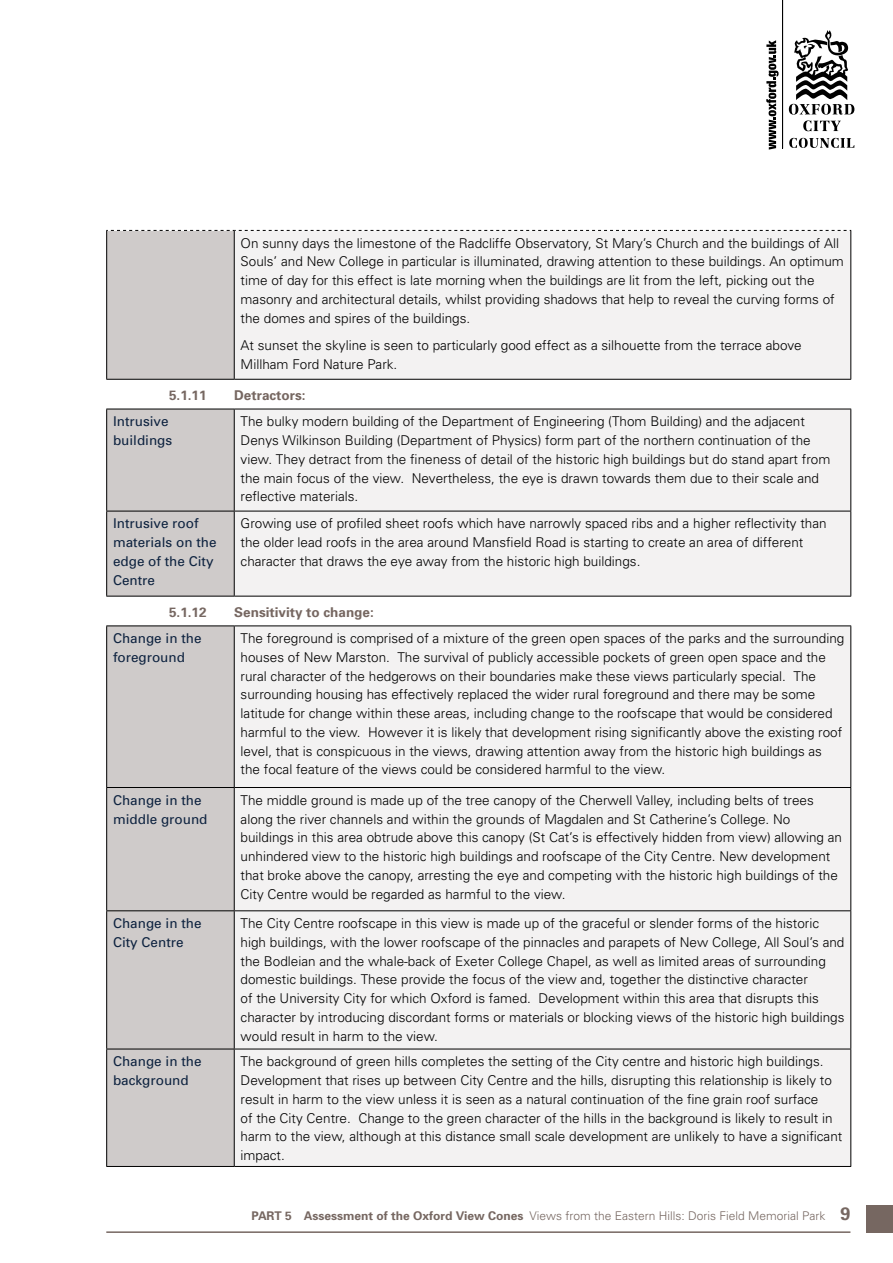
<style>
.page{position:relative;width:893px;height:1263px;background:#fff}
.page>*{position:absolute;margin:0;border:0;box-sizing:border-box;transform-origin:0 0}
.t1{font:300 13.5px/18.8px "Univers";color:#000}
.t2{font:13.5px/18.8px "Univers";color:#0d223f}
.t3{font:700 13.5px "Univers";color:#766761}
.t4{font:300 12px "Univers";color:#766761}
.s1{font-weight:700}
.s2{font-weight:700;font-size:18px}
</style>
<div class="page">
<svg style="left:789px;top:138px;width:65px;height:10px"></svg>
<svg style="left:789px;top:30px;width:65px;height:101px"></svg>
<svg style="left:766px;top:40px;width:13px;height:110px"></svg>
<hr style="left:782px;top:0;width:1px;height:148px;background:#000">
<svg style="left:107px;top:231px;width:127px;height:935px;background:#d0cccb"></svg>
<div style="left:234px;top:231px;width:617px;height:935px;background:#f3f2f2"></div>
<hr style="left:106px;top:231px;width:1px;height:148px;background:#000">
<hr style="left:234px;top:231px;width:1px;height:148px;background:#000">
<hr style="left:850px;top:231px;width:1px;height:148px;background:#000">
<hr style="left:106px;top:379px;width:128px;height:1px;background:#000">
<hr style="left:234px;top:379px;width:617px;height:1px;background:#000">
<hr style="left:106px;top:409px;width:128px;height:1px;background:#000">
<hr style="left:106px;top:409px;width:1px;height:102px;background:#000">
<hr style="left:234px;top:409px;width:617px;height:1px;background:#000">
<hr style="left:234px;top:409px;width:1px;height:102px;background:#000">
<hr style="left:850px;top:409px;width:1px;height:102px;background:#000">
<hr style="left:106px;top:511px;width:128px;height:1px;background:#000">
<hr style="left:106px;top:511px;width:1px;height:85px;background:#000">
<hr style="left:234px;top:511px;width:617px;height:1px;background:#000">
<hr style="left:234px;top:511px;width:1px;height:85px;background:#000">
<hr style="left:850px;top:511px;width:1px;height:85px;background:#000">
<hr style="left:106px;top:596px;width:128px;height:1px;background:#000">
<hr style="left:234px;top:596px;width:617px;height:1px;background:#000">
<hr style="left:106px;top:625px;width:128px;height:1px;background:#000">
<hr style="left:106px;top:626px;width:1px;height:161px;background:#000">
<hr style="left:234px;top:625px;width:617px;height:1px;background:#000">
<hr style="left:234px;top:626px;width:1px;height:161px;background:#000">
<hr style="left:850px;top:626px;width:1px;height:161px;background:#000">
<hr style="left:106px;top:787px;width:128px;height:1px;background:#000">
<hr style="left:106px;top:788px;width:1px;height:122px;background:#000">
<hr style="left:234px;top:787px;width:617px;height:1px;background:#000">
<hr style="left:234px;top:788px;width:1px;height:122px;background:#000">
<hr style="left:850px;top:788px;width:1px;height:122px;background:#000">
<hr style="left:106px;top:910px;width:128px;height:1px;background:#000">
<hr style="left:106px;top:911px;width:1px;height:138px;background:#000">
<hr style="left:234px;top:910px;width:617px;height:1px;background:#000">
<hr style="left:234px;top:911px;width:1px;height:138px;background:#000">
<hr style="left:850px;top:911px;width:1px;height:138px;background:#000">
<hr style="left:106px;top:1049px;width:128px;height:1px;background:#000">
<hr style="left:106px;top:1049px;width:1px;height:117px;background:#000">
<hr style="left:234px;top:1049px;width:617px;height:1px;background:#000">
<hr style="left:234px;top:1049px;width:1px;height:117px;background:#000">
<hr style="left:850px;top:1049px;width:1px;height:117px;background:#000">
<hr style="left:106px;top:1166px;width:128px;height:1px;background:#000">
<hr style="left:234px;top:1166px;width:617px;height:1px;background:#000">
<svg style="left:106px;top:230px;width:745px;height:1px"></svg>
<hr style="left:106px;top:1231px;width:744px;height:2px;background:#766761">
<div style="left:866px;top:1205px;width:27px;height:28px;background:#766761"></div>
<p class="t1" style="left:241px;top:233px;width:605px">On sunny days the limestone of the Radcliffe Observatory, St Mary’s Church and the buildings of All Souls’ and New College in particular is illuminated, drawing attention to these buildings. An optimum time of day for this effect is late morning when the buildings are lit from the left, picking out the masonry and architectural details, whilst providing shadows that help to reveal the curving forms of the domes and spires of the buildings.</p>
<p class="t1" style="left:241px;top:335px;width:563px">At sunset the skyline is seen to particularly good effect as a silhouette from the terrace above<br>Millham Ford Nature Park.</p>
<p class="t3" style="left:169px;top:386px;width:39px">5.1.11</p>
<p class="t3" style="left:234px;top:386px;width:73px">Detractors:</p>
<p class="t2" style="left:113px;top:412px;width:61px">Intrusive buildings</p>
<p class="t1" style="left:241px;top:412px;width:591px">The bulky modern building of the Department of Engineering (Thom Building) and the adjacent Denys Wilkinson Building (Department of Physics) form part of the northern continuation of the view. They detract from the fineness of detail of the historic high buildings but do stand apart from the main focus of the view. Nevertheless, the eye is drawn towards them due to their scale and reflective materials.</p>
<p class="t2" style="left:113px;top:514px;width:105px">Intrusive roof materials on the edge of the City<br>Centre</p>
<p class="t1" style="left:241px;top:514px;width:587px">Growing use of profiled sheet roofs which have narrowly spaced ribs and a higher reflectivity than the older lead roofs in the area around Mansfield Road is starting to create an area of different character that draws the eye away from the historic high buildings.</p>
<p class="t3" style="left:169px;top:603px;width:39px">5.1.12</p>
<p class="t3" style="left:234px;top:603px;width:141px">Sensitivity to change:</p>
<p class="t2" style="left:113px;top:629px;width:90px">Change in the foreground</p>
<p class="t1" style="left:241px;top:629px;width:605px">The foreground is comprised of a mixture of the green open spaces of the parks and the surrounding houses of New Marston. The survival of publicly accessible pockets of green open space and the rural character of the hedgerows on their boundaries make these views particularly special. The surrounding housing has effectively replaced the wider rural foreground and there may be some latitude for change within these areas, including change to the roofscape that would be considered harmful to the view. However it is likely that development rising significantly above the existing roof level, that is conspicuous in the views, drawing attention away from the historic high buildings as the focal feature of the views could be considered harmful to the view.</p>
<p class="t2" style="left:113px;top:790px;width:96px">Change in the middle ground</p>
<p class="t1" style="left:241px;top:790px;width:603px">The middle ground is made up of the tree canopy of the Cherwell Valley, including belts of trees along the river channels and within the grounds of Magdalen and St Catherine’s College. No buildings in this area obtrude above this canopy (St Cat’s is effectively hidden from view) allowing an unhindered view to the historic high buildings and roofscape of the City Centre. New development that broke above the canopy, arresting the eye and competing with the historic high buildings of the City Centre would be regarded as harmful to the view.</p>
<p class="t2" style="left:113px;top:914px;width:90px">Change in the<br>City Centre</p>
<p class="t1" style="left:241px;top:913px;width:605px">The City Centre roofscape in this view is made up of the graceful or slender forms of the historic high buildings, with the lower roofscape of the pinnacles and parapets of New College, All Soul’s and the Bodleian and the whale-back of Exeter College Chapel, as well as limited areas of surrounding domestic buildings. These provide the focus of the view and, together the distinctive character<br>of the University City for which Oxford is famed. Development within this area that disrupts this character by introducing discordant forms or materials or blocking views of the historic high buildings would result in harm to the view.</p>
<p class="t2" style="left:113px;top:1052px;width:90px">Change in the background</p>
<p class="t1" style="left:241px;top:1052px;width:603px">The background of green hills completes the setting of the City centre and historic high buildings.<br>Development that rises up between City Centre and the hills, disrupting this relationship is likely to result in harm to the view unless it is seen as a natural continuation of the fine grain roof surface<br>of the City Centre. Change to the green character of the hills in the background is likely to result in harm to the view, although at this distance small scale development are unlikely to have a significant impact.</p>
<p class="t4" style="left:252px;top:1208px;width:600px"><span class="s1">PART 5 Assessment of the Oxford View Cones</span> Views from the Eastern Hills: Doris Field Memorial Park <span class="s2">9</span></p>
</div>
